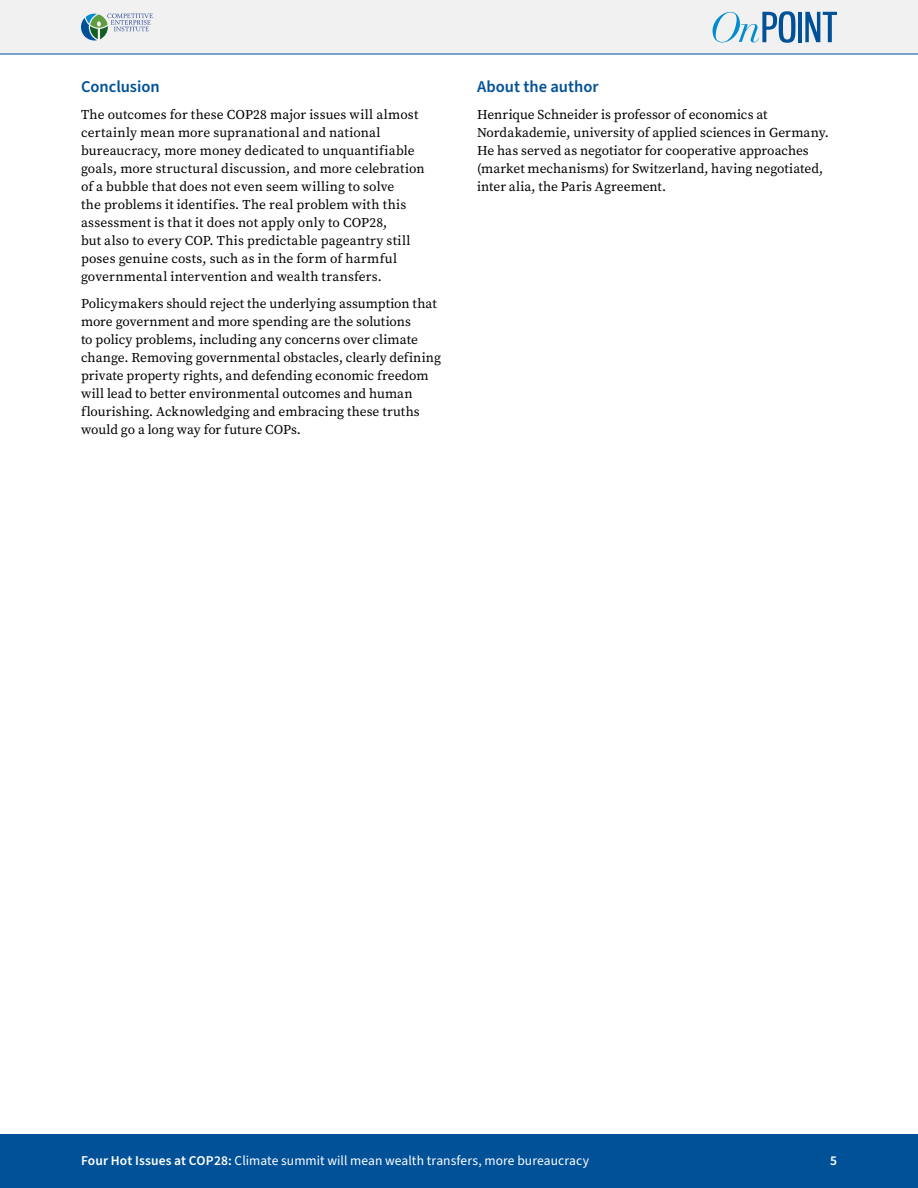
<style>
.page{position:relative;width:918px;height:1188px;background:#fff}
.page>*{position:absolute;margin:0;border:0;box-sizing:border-box;transform-origin:0 0}
.t1{font:600 16.5px "Source Sans Pro";color:#005198}
.t2{font:13.5px/18px "Source Serif Pro";color:#000}
.t3{font:13.5px "Source Sans Pro";letter-spacing:.005em;color:#fff}
.t4{font:600 13.5px "Source Sans Pro";color:#fff}
.s1{font-weight:600}
</style>
<div class="page">
<div style="left:0;top:0;width:918px;height:54px;background:#f1f1f2"></div>
<svg style="left:713px;top:11px;width:83px;height:32px"></svg>
<svg style="left:805px;top:12px;width:32px;height:30px"></svg>
<hr style="left:798px;top:12px;width:4px;height:30px;background:#005198">
<svg style="left:81px;top:14px;width:72px;height:26px"></svg>
<div style="left:0;top:1134px;width:918px;height:54px;background:#005198"></div>
<h1 class="t1" style="left:81px;top:75px;width:80px">Conclusion</h1>
<p class="t2" style="left:81px;top:105px;width:345px">The outcomes for these COP28 major issues will almost certainly mean more supranational and national bureaucracy, more money dedicated to unquantifiable goals, more structural discussion, and more celebration of a bubble that does not even seem willing to solve<br>the problems it identifies. The real problem with this assessment is that it does not apply only to COP28,<br>but also to every COP. This predictable pageantry still poses genuine costs, such as in the form of harmful governmental intervention and wealth transfers.</p>
<p class="t2" style="left:81px;top:294px;width:362px">Policymakers should reject the underlying assumption that more government and more spending are the solutions<br>to policy problems, including any concerns over climate change. Removing governmental obstacles, clearly defining private property rights, and defending economic freedom will lead to better environmental outcomes and human flourishing. Acknowledging and embracing these truths would go a long way for future COPs.</p>
<h1 class="t1" style="left:477px;top:75px;width:123px">About the author</h1>
<p class="t2" style="left:477px;top:105px;width:353px">Henrique Schneider is professor of economics at Nordakademie, university of applied sciences in Germany.<br>He has served as negotiator for cooperative approaches (market mechanisms) for Switzerland, having negotiated, inter alia, the Paris Agreement.</p>
<p class="t3" style="left:81px;top:1152px;width:510px"><span class="s1">Four Hot Issues at COP28:</span> Climate summit will mean wealth transfers, more bureaucracy</p>
<p class="t4" style="left:830px;top:1152px;width:8px">5</p>
</div>
